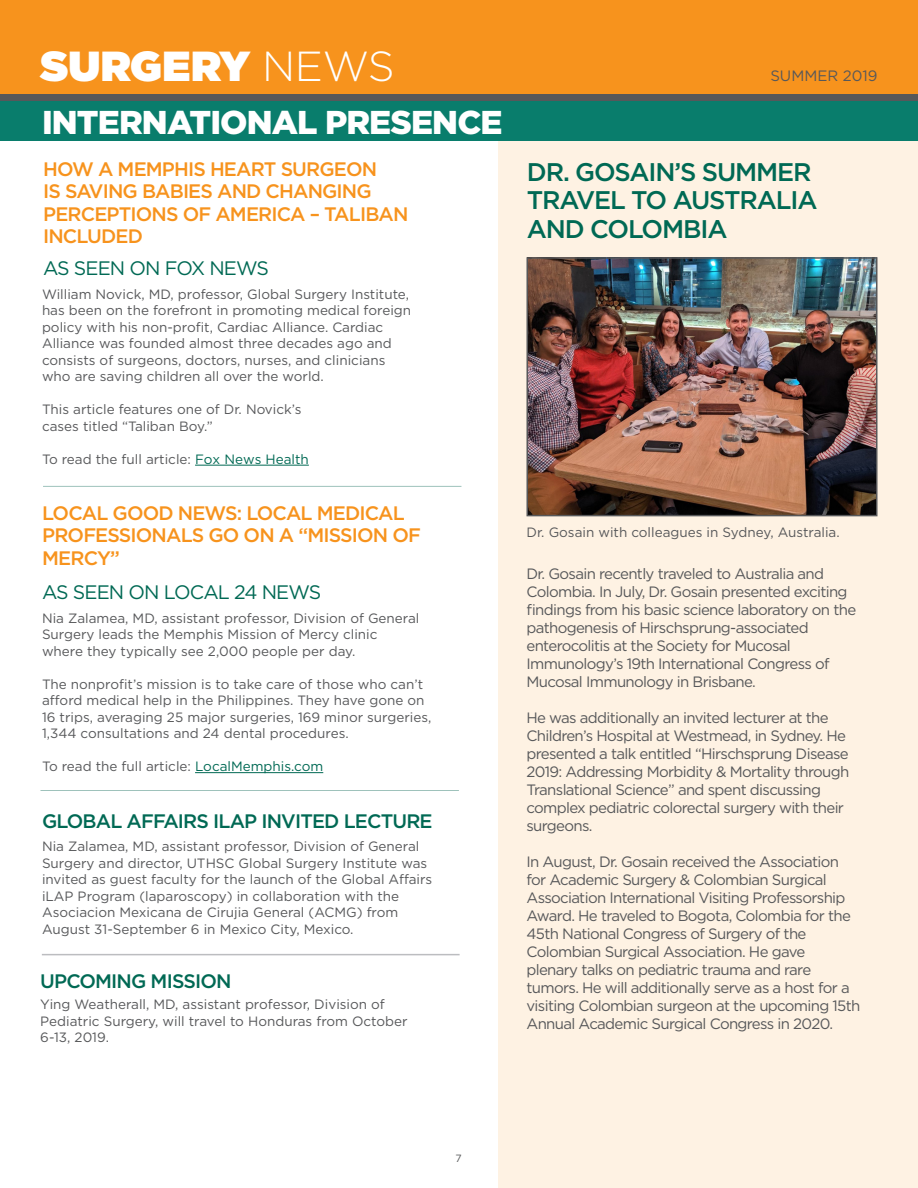
<style>
.page{position:relative;width:918px;height:1188px;background:#fff}
.page>*{position:absolute;margin:0;border:0;box-sizing:border-box;transform-origin:0 0}
.t1{font:900 42px "Gotham";letter-spacing:.005em;color:#fff}
.Newsletter_Text{font:900 33px "Gotham";letter-spacing:-.025em;color:#fff}
.Newsletter_Text-2{font:500 25.5px/28.5px "Gotham";letter-spacing:-.045em;color:#006954}
.Newsletter_Text-3{font:500 19.5px/22.5px "Gotham";letter-spacing:-.045em;color:#f7931d}
.Newsletter_Text-4{font:500 19.5px "Gotham";letter-spacing:-.045em;color:#006954}
.Newsletter_Text-5{font:19.5px "Gotham";letter-spacing:-.045em;color:#006954}
.t2{font:15px/18px "Gotham";letter-spacing:-.045em;color:#57585a}
.t3{font:15px "Gotham";color:#57585a}
.t4{font:13.5px/16.5px "Gotham";color:#57585a}
.t5{font:10.5px "Gotham";color:#57585a}
.s1{font-weight:300}
.s2{color:#006954}
</style>
<div class="page">
<div style="left:498px;top:141px;width:420px;height:1047px;background:#fef2e3"></div>
<div style="left:0;top:95px;width:918px;height:45px;background:#097d6c"></div>
<div style="left:0;top:0;width:918px;height:94px;background:#f7931d"></div>
<div style="left:0;top:94px;width:918px;height:7px;background:#57585a"></div>
<hr style="left:40px;top:790px;width:419px;height:1px;background:#9ec2bb">
<img style="left:529px;top:260px;width:346px;height:253px">
<div style="left:526px;top:257px;width:352px;height:259px;border:2px solid #57585a"></div>
<hr style="left:195px;top:465px;width:114px;height:1px;background:#006954">
<hr style="left:43px;top:486px;width:418px;height:1px;background:#9ec2bb">
<hr style="left:42px;top:954px;width:418px;height:1px;background:#bcbdc0">
<hr style="left:195px;top:772px;width:128px;height:1px;background:#006954">
<p class="t1" style="left:40px;top:36px;width:356px">SURGERY <span class="s1">NEWS</span></p>
<p class="Newsletter_Text" style="left:42px;top:99px;width:462px">INTERNATIONAL PRESENCE</p>
<p class="Newsletter_Text-3" style="left:43px;top:158px;width:367px">HOW A MEMPHIS HEART SURGEON<br>IS SAVING BABIES AND CHANGING<br>PERCEPTIONS OF AMERICA – TALIBAN<br>INCLUDED</p>
<p class="Newsletter_Text-5" style="left:43px;top:256px;width:227px">AS SEEN ON FOX NEWS</p>
<p class="t4" style="left:42px;top:285px;width:371px">William Novick, MD, professor, Global Surgery Institute, has been on the forefront in promoting medical foreign policy with his non-profit, Cardiac Alliance. Cardiac Alliance was founded almost three decades ago and consists of surgeons, doctors, nurses, and clinicians who are saving children all over the world.</p>
<p class="t4" style="left:42px;top:401px;width:261px">This article features one of Dr. Novick’s cases titled “Taliban Boy.”</p>
<p class="t4" style="left:42px;top:450px;width:268px">To read the full article: <span class="s2">Fox News Health</span></p>
<p class="Newsletter_Text-3" style="left:42px;top:501px;width:380px">LOCAL GOOD NEWS: LOCAL MEDICAL<br>PROFESSIONALS GO ON A “MISSION OF<br>MERCY”</p>
<p class="Newsletter_Text-5" style="left:42px;top:580px;width:281px">AS SEEN ON LOCAL 24 NEWS</p>
<p class="t4" style="left:42px;top:609px;width:379px">Nia Zalamea, MD, assistant professor, Division of General<br>Surgery leads the Memphis Mission of Mercy clinic where they typically see 2,000 people per day.</p>
<p class="t4" style="left:42px;top:675px;width:391px">The nonprofit’s mission is to take care of those who can’t afford medical help in the Philippines. They have gone on 16 trips, averaging 25 major surgeries, 169 minor surgeries, 1,344 consultations and 24 dental procedures.</p>
<p class="t4" style="left:42px;top:758px;width:283px">To read the full article: <span class="s2">LocalMemphis.com</span></p>
<p class="Newsletter_Text-4" style="left:42px;top:809px;width:392px">GLOBAL AFFAIRS ILAP INVITED LECTURE</p>
<p class="t4" style="left:42px;top:838px;width:392px">Nia Zalamea, MD, assistant professor, Division of General Surgery and director, UTHSC Global Surgery Institute was invited as guest faculty for the launch of the Global Affairs iLAP Program (laparoscopy) in collaboration with the Asociacion Mexicana de Cirujia General (ACMG) from August 31-September 6 in Mexico City, Mexico.</p>
<p class="Newsletter_Text-4" style="left:40px;top:968px;width:193px">UPCOMING MISSION</p>
<p class="t4" style="left:40px;top:996px;width:369px">Ying Weatherall, MD, assistant professor, Division of<br>Pediatric Surgery, will travel to Honduras from October<br>6-13, 2019.</p>
<p class="t3" style="left:770px;top:66px;width:109px">SUMMER 2019</p>
<p class="Newsletter_Text-2" style="left:527px;top:157px;width:292px">DR. GOSAIN’S SUMMER<br>TRAVEL TO AUSTRALIA<br>AND COLOMBIA</p>
<p class="t4" style="left:526px;top:523px;width:315px">Dr. Gosain with colleagues in Sydney, Australia.</p>
<p class="t2" style="left:526px;top:565px;width:331px">Dr. Gosain recently traveled to Australia and Colombia. In July, Dr. Gosain presented exciting findings from his basic science laboratory on the pathogenesis of Hirschsprung-associated enterocolitis at the Society for Mucosal Immunology’s 19th International Congress of Mucosal Immunology in Brisbane.</p>
<p class="t2" style="left:526px;top:709px;width:324px">He was additionally an invited lecturer at the Children’s Hospital at Westmead, in Sydney. He presented a talk entitled “Hirschsprung Disease 2019: Addressing Morbidity &amp; Mortality through Translational Science” and spent discussing complex pediatric colorectal surgery with their surgeons.</p>
<p class="t2" style="left:526px;top:853px;width:335px">In August, Dr. Gosain received the Association for Academic Surgery &amp; Colombian Surgical Association International Visiting Professorship Award. He traveled to Bogota, Colombia for the 45th National Congress of Surgery of the Colombian Surgical Association. He gave plenary talks on pediatric trauma and rare tumors. He will additionally serve as a host for a visiting Colombian surgeon at the upcoming 15th Annual Academic Surgical Congress in 2020.</p>
<p class="t5" style="left:455px;top:1152px;width:8px">7</p>
</div>
